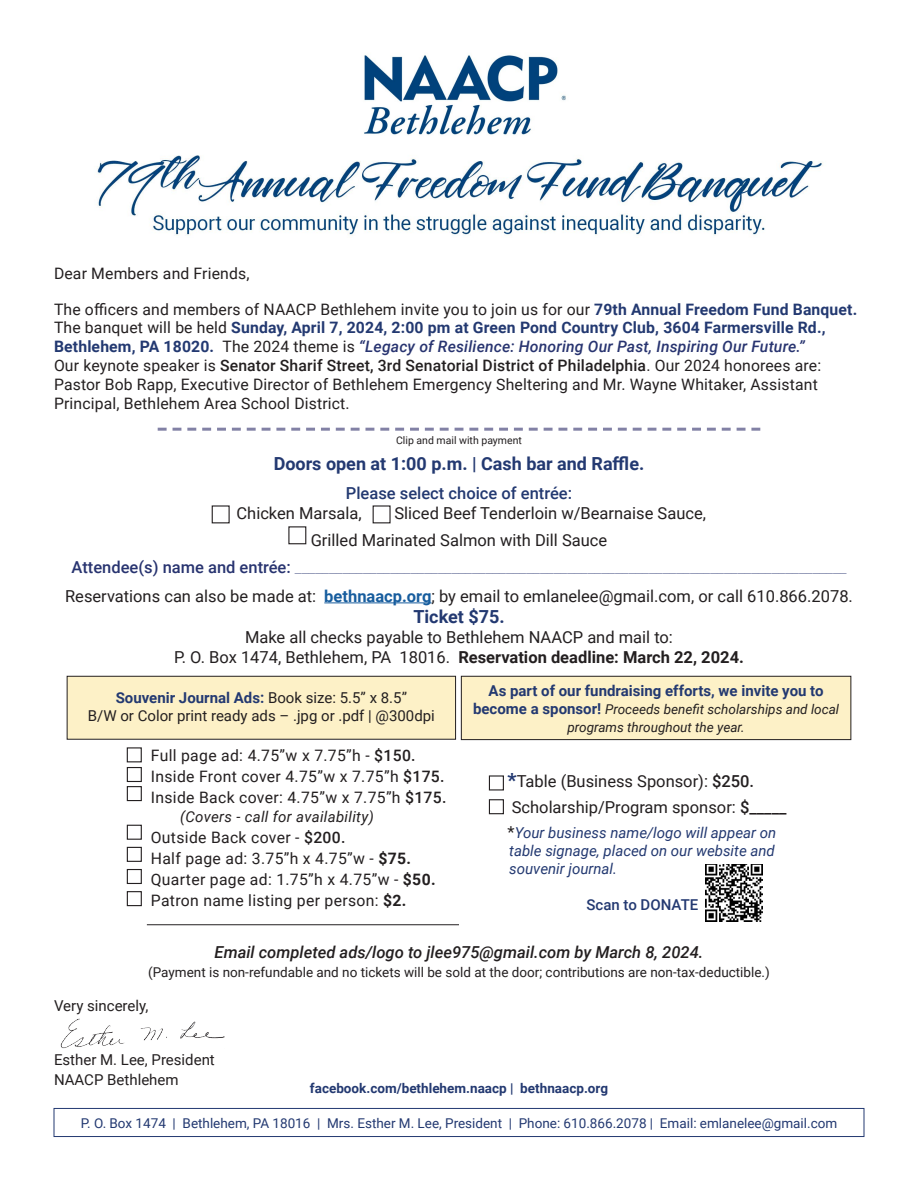
<style>
.page{position:relative;width:918px;height:1188px;background:#fff}
.page>*{position:absolute;margin:0;border:0;box-sizing:border-box;transform-origin:0 0}
.t1{font:700 18px "Roboto";color:#233971}
.t2{font:16.5px/19.8px "Roboto";color:#231f20;text-align:center}
.t3{font:100 16.5px/27px "Roboto";color:#283470;text-align:center}
.t4{font:italic 500 16.5px "Roboto";color:#231f20}
.t5{font:500 16.5px/19.8px "Roboto";color:#233971}
.t6{font:15.75px/18.9px "Roboto";letter-spacing:.01em;color:#231f20}
.t7{font:15px/18px "Roboto";color:#231f20;text-align:center}
.t8{font:italic 15px/18px "Roboto";color:#233971;text-align:justify}
.t9{font:700 15px "Roboto";color:#233971}
.t10{font:italic 15px "Roboto";letter-spacing:.02em;color:#231f20}
.t11{font:500 15px "Roboto";color:#233971}
.t12{font:13.5px "Roboto";color:#233971}
.t13{font:13.5px "Roboto";color:#231f20}
.t14{font:italic 13.5px/18px "Roboto";color:#231f20;text-align:center}
.t15{font:700 13.5px "Roboto";color:#233971}
.t16{font:10.5px "Roboto";color:#231f20}
.s1{font-weight:700;color:#233971}
.s2{font-weight:500;font-style:italic;color:#283470}
.s3{font-weight:500}
.s4{font-weight:400;color:#231f20}
.s5{font-weight:700;color:#175d9e}
.s6{font-weight:700}
.s7{font-weight:700;font-style:normal;font-size:15px;color:#233971}
.s8{font-weight:900;font-size:19.5px;color:#233971}
.s9{font-style:normal;font-size:16.5px;color:#231f20}
</style>
<div class="page">
<img style="left:364px;top:55px;width:202px;height:80px">
<hr style="left:324px;top:602px;width:108px;height:1px;background:#175d9e">
<div style="left:288px;top:526px;width:18px;height:18px;border:1px solid #231f20"></div>
<div style="left:67px;top:676px;width:389px;height:63px;background:#fdf1c7"></div>
<div style="left:67px;top:676px;width:389px;height:63px;border:1px solid #231f20"></div>
<div style="left:461px;top:676px;width:390px;height:64px;background:#fdf1c7"></div>
<div style="left:461px;top:676px;width:390px;height:64px;border:1px solid #231f20"></div>
<img style="left:97px;top:155px;width:726px;height:81px">
<div style="left:54px;top:1108px;width:810px;height:29px;border:1px solid #233971"></div>
<div style="left:127px;top:747px;width:15px;height:15px;border:1px solid #231f20"></div>
<div style="left:127px;top:767px;width:15px;height:15px;border:1px solid #231f20"></div>
<div style="left:127px;top:786px;width:15px;height:15px;border:1px solid #231f20"></div>
<div style="left:127px;top:825px;width:15px;height:15px;border:1px solid #231f20"></div>
<div style="left:127px;top:847px;width:15px;height:15px;border:1px solid #231f20"></div>
<div style="left:127px;top:869px;width:15px;height:15px;border:1px solid #231f20"></div>
<div style="left:127px;top:891px;width:15px;height:15px;border:1px solid #231f20"></div>
<div style="left:489px;top:775px;width:15px;height:16px;border:1px solid #231f20"></div>
<div style="left:489px;top:799px;width:15px;height:15px;border:1px solid #231f20"></div>
<img style="left:705px;top:864px;width:58px;height:58px">
<svg style="left:158px;top:428px;width:602px;height:3px"></svg>
<img style="left:60px;top:1018px;width:165px;height:31px">
<hr style="left:147px;top:924px;width:312px;height:1px;background:#231f20">
<p class="t6" style="left:54px;top:264px;width:197px">Dear Members and Friends,</p>
<p class="t6" style="left:54px;top:299px;width:805px">The officers and members of NAACP Bethlehem invite you to join us for our <span class="s1">79th Annual Freedom Fund Banquet.<br></span>The banquet will be held <span class="s1">Sunday, April 7, 2024, 2:00 pm at Green Pond Country Club, 3604 Farmersville Rd., Bethlehem, PA 18020.</span> The 2024 theme is <span class="s2">“Legacy of Resilience: Honoring Our Past, Inspiring Our Future.”<br></span>Our keynote speaker is <span class="s3">Senator Sharif Street, 3rd Senatorial District of Philadelphia</span>. Our 2024 honorees are:<br>Pastor Bob Rapp, Executive Director of Bethlehem Emergency Sheltering and Mr. Wayne Whitaker, Assistant Principal, Bethlehem Area School District.</p>
<p class="t16" style="left:396px;top:433px;width:127px">Clip and mail with payment</p>
<p class="t1" style="left:274px;top:451px;width:372px">Doors open at 1:00 p.m. | Cash bar and Raffle.</p>
<p class="t5" style="left:237px;top:483px;width:337px;text-indent:109px">Please select choice of entrée:<br><span class="s4">Chicken Marsala,</span></p>
<p class="t2" style="left:394px;top:503px;width:313px">Sliced Beef Tenderloin w/Bearnaise Sauce,</p>
<p class="t3" style="left:72px;top:526px;width:777px"><span class="s4">Grilled Marinated Salmon with Dill Sauce<br></span><span class="s3">Attendee(s) name and entrée:</span> _________________________________________________________________________________</p>
<p class="t2" style="left:65px;top:585px;width:789px">Reservations can also be made at: <span class="s5">bethnaacp.org</span>; by email to emlanelee@gmail.com, or call 610.866.2078.</p>
<p class="t1" style="left:413px;top:604px;width:93px">Ticket $75.</p>
<p class="t2" style="left:174px;top:627px;width:571px">Make all checks payable to Bethlehem NAACP and mail to:<br>P. O. Box 1474, Bethlehem, PA 18016. <span class="s6">Reservation deadline: March 22, 2024.</span></p>
<p class="t7" style="left:88px;top:688px;width:348px"><span class="s1">Souvenir Journal Ads:</span> Book size: 5.5” x 8.5”<br>B/W or Color print ready ads – .jpg or .pdf | @300dpi</p>
<p class="t6" style="left:151px;top:746px;width:266px">Full page ad: 4.75”w x 7.75”h - <span class="s3">$150.</span></p>
<p class="t6" style="left:151px;top:767px;width:295px">Inside Front cover 4.75”w x 7.75”h <span class="s3">$175.</span></p>
<p class="t6" style="left:151px;top:788px;width:297px">Inside Back cover: 4.75”w x 7.75”h <span class="s3">$175.</span></p>
<p class="t10" style="left:180px;top:806px;width:195px">(Covers - call for availability)</p>
<p class="t6" style="left:151px;top:828px;width:196px">Outside Back cover - <span class="s3">$200.</span></p>
<p class="t6" style="left:151px;top:849px;width:262px">Half page ad: 3.75”h x 4.75”w - <span class="s6">$75.</span></p>
<p class="t6" style="left:151px;top:870px;width:286px">Quarter page ad: 1.75”h x 4.75”w - <span class="s6">$50.</span></p>
<p class="t6" style="left:151px;top:891px;width:257px">Patron name listing per person: <span class="s6">$2.</span></p>
<p class="t9" style="left:489px;top:680px;width:337px">As part of our fundraising efforts, we invite you to</p>
<p class="t14" style="left:473px;top:699px;width:368px"><span class="s7">become a sponsor!</span> Proceeds benefit scholarships and local programs throughout the year.</p>
<p class="t2" style="left:508px;top:771px;width:248px"><span class="s8">*</span>Table (Business Sponsor): <span class="s3">$250.</span></p>
<p class="t2" style="left:512px;top:797px;width:276px">Scholarship/Program sponsor: <span class="s3">$_____</span></p>
<p class="t8" style="left:508px;top:824px;width:270px"><span class="s9">*</span>Your business name/logo will appear on table signage, placed on our website and souvenir journal.</p>
<p class="t11" style="left:586px;top:895px;width:113px">Scan to DONATE</p>
<p class="t4" style="left:215px;top:940px;width:490px">Email completed ads/logo to jlee975@gmail.com by March 8, 2024.</p>
<p class="t13" style="left:148px;top:963px;width:623px">(Payment is non-refundable and no tickets will be sold at the door; contributions are non-tax-deductible.)</p>
<p class="t7" style="left:54px;top:996px;width:96px">Very sincerely,</p>
<p class="t7" style="left:54px;top:1050px;width:162px">Esther M. Lee, President</p>
<p class="t7" style="left:54px;top:1070px;width:126px">NAACP Bethlehem</p>
<p class="t15" style="left:310px;top:1079px;width:300px">facebook.com/bethlehem.naacp | bethnaacp.org</p>
<p class="t12" style="left:81px;top:1113px;width:758px">P. O. Box 1474 | Bethlehem, PA 18016 | Mrs. Esther M. Lee, President | Phone: 610.866.2078 | Email: emlanelee@gmail.com</p>
</div>
